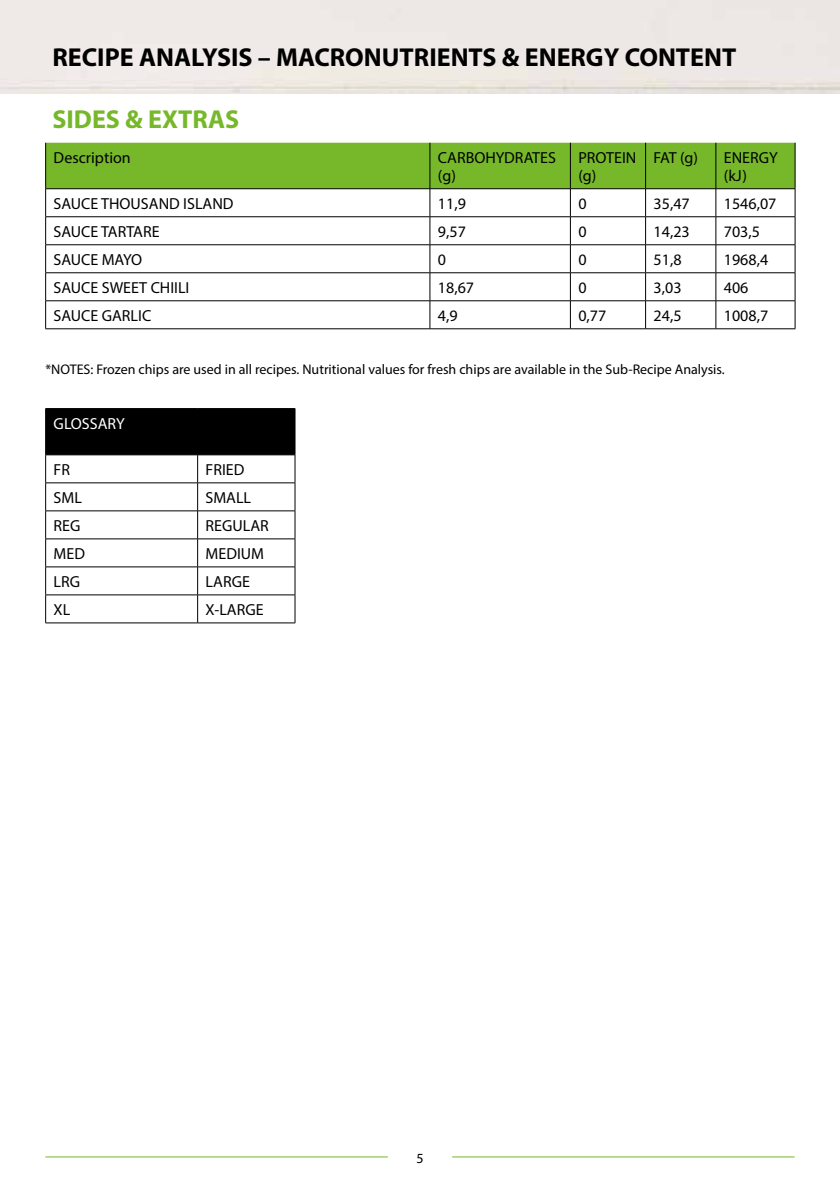
<style>
.page{position:relative;width:840px;height:1191px;background:#fff}
.page>*{position:absolute;margin:0;border:0;box-sizing:border-box;transform-origin:0 0}
.t1{font:700 26px "Myriad Pro";color:#000}
.t2{font:700 26px "Myriad Pro";color:#76b82a}
.t3{font:16px/18px "Myriad Pro";color:#000}
.t4{font:16px "Myriad Pro";color:#fff}
.t5{font:14px "Myriad Pro";color:#000}
</style>
<div class="page">
<hr style="left:45px;top:1156px;width:342px;height:1px;background:#76b82a">
<hr style="left:452px;top:1156px;width:342px;height:1px;background:#76b82a">
<svg style="left:45px;top:143px;width:750px;height:185px"></svg>
<hr style="left:45px;top:328px;width:384px;height:1px;background:#000">
<hr style="left:429px;top:328px;width:141px;height:1px;background:#000">
<hr style="left:570px;top:328px;width:75px;height:1px;background:#000">
<hr style="left:645px;top:328px;width:70px;height:1px;background:#000">
<hr style="left:715px;top:328px;width:79px;height:1px;background:#000">
<hr style="left:45px;top:143px;width:1px;height:45px;background:#000">
<hr style="left:429px;top:143px;width:1px;height:45px;background:#000">
<hr style="left:569px;top:143px;width:1px;height:45px;background:#000">
<hr style="left:645px;top:143px;width:1px;height:45px;background:#000">
<hr style="left:715px;top:143px;width:1px;height:45px;background:#000">
<hr style="left:794px;top:143px;width:1px;height:45px;background:#000">
<hr style="left:45px;top:300px;width:384px;height:1px;background:#000">
<hr style="left:429px;top:300px;width:141px;height:1px;background:#000">
<hr style="left:570px;top:300px;width:75px;height:1px;background:#000">
<hr style="left:645px;top:300px;width:70px;height:1px;background:#000">
<hr style="left:715px;top:300px;width:79px;height:1px;background:#000">
<hr style="left:45px;top:188px;width:384px;height:1px;background:#000">
<hr style="left:429px;top:188px;width:141px;height:1px;background:#000">
<hr style="left:570px;top:188px;width:75px;height:1px;background:#000">
<hr style="left:645px;top:188px;width:70px;height:1px;background:#000">
<hr style="left:715px;top:188px;width:79px;height:1px;background:#000">
<svg style="left:45px;top:409px;width:250px;height:213px"></svg>
<hr style="left:45px;top:622px;width:152px;height:1px;background:#000">
<hr style="left:197px;top:622px;width:98px;height:1px;background:#000">
<hr style="left:45px;top:408px;width:152px;height:1px;background:#000">
<hr style="left:45px;top:409px;width:1px;height:45px;background:#000">
<hr style="left:197px;top:408px;width:98px;height:1px;background:#000">
<hr style="left:197px;top:409px;width:1px;height:45px;background:#000">
<hr style="left:294px;top:409px;width:1px;height:45px;background:#000">
<h1 class="t1" style="left:52px;top:41px;width:685px">RECIPE ANALYSIS – MACRONUTRIENTS &amp; ENERGY CONTENT</h1>
<h1 class="t2" style="left:52px;top:102px;width:188px">SIDES &amp; EXTRAS</h1>
<p class="t3" style="left:54px;top:148px;width:79px">Description</p>
<p class="t3" style="left:437px;top:148px;width:119px">CARBOHYDRATES (g)</p>
<p class="t3" style="left:578px;top:148px;width:59px">PROTEIN (g)</p>
<p class="t3" style="left:653px;top:148px;width:46px">FAT (g)</p>
<p class="t3" style="left:723px;top:148px;width:55px">ENERGY (kJ)</p>
<p class="t3" style="left:54px;top:194px;width:181px">SAUCE THOUSAND ISLAND</p>
<p class="t3" style="left:437px;top:194px;width:29px">11,9</p>
<p class="t3" style="left:578px;top:194px;width:10px">0</p>
<p class="t3" style="left:653px;top:194px;width:38px">35,47</p>
<p class="t3" style="left:723px;top:194px;width:54px">1546,07</p>
<p class="t3" style="left:54px;top:222px;width:107px">SAUCE TARTARE</p>
<p class="t3" style="left:437px;top:222px;width:29px">9,57</p>
<p class="t3" style="left:578px;top:222px;width:10px">0</p>
<p class="t3" style="left:653px;top:222px;width:38px">14,23</p>
<p class="t3" style="left:723px;top:222px;width:38px">703,5</p>
<p class="t3" style="left:54px;top:250px;width:90px">SAUCE MAYO</p>
<p class="t3" style="left:437px;top:250px;width:10px">0</p>
<p class="t3" style="left:578px;top:250px;width:10px">0</p>
<p class="t3" style="left:653px;top:250px;width:29px">51,8</p>
<p class="t3" style="left:723px;top:250px;width:46px">1968,4</p>
<p class="t3" style="left:54px;top:278px;width:137px">SAUCE SWEET CHIILI</p>
<p class="t3" style="left:437px;top:278px;width:38px">18,67</p>
<p class="t3" style="left:578px;top:278px;width:10px">0</p>
<p class="t3" style="left:653px;top:278px;width:29px">3,03</p>
<p class="t3" style="left:723px;top:278px;width:26px">406</p>
<p class="t3" style="left:54px;top:306px;width:99px">SAUCE GARLIC</p>
<p class="t3" style="left:437px;top:306px;width:21px">4,9</p>
<p class="t3" style="left:578px;top:306px;width:29px">0,77</p>
<p class="t3" style="left:653px;top:306px;width:29px">24,5</p>
<p class="t3" style="left:723px;top:306px;width:46px">1008,7</p>
<p class="t5" style="left:45px;top:361px;width:680px">*NOTES: Frozen chips are used in all recipes. Nutritional values for fresh chips are available in the Sub-Recipe Analysis.</p>
<p class="t4" style="left:54px;top:413px;width:72px">GLOSSARY</p>
<p class="t3" style="left:54px;top:460px;width:18px">FR</p>
<p class="t3" style="left:205px;top:460px;width:40px">FRIED</p>
<p class="t3" style="left:54px;top:488px;width:30px">SML</p>
<p class="t3" style="left:205px;top:488px;width:47px">SMALL</p>
<p class="t3" style="left:54px;top:516px;width:28px">REG</p>
<p class="t3" style="left:205px;top:516px;width:65px">REGULAR</p>
<p class="t3" style="left:54px;top:544px;width:33px">MED</p>
<p class="t3" style="left:205px;top:544px;width:60px">MEDIUM</p>
<p class="t3" style="left:54px;top:572px;width:28px">LRG</p>
<p class="t3" style="left:205px;top:572px;width:46px">LARGE</p>
<p class="t3" style="left:54px;top:600px;width:18px">XL</p>
<p class="t3" style="left:205px;top:600px;width:59px">X-LARGE</p>
<p class="t5" style="left:416px;top:1149px;width:9px">5</p>
</div>
